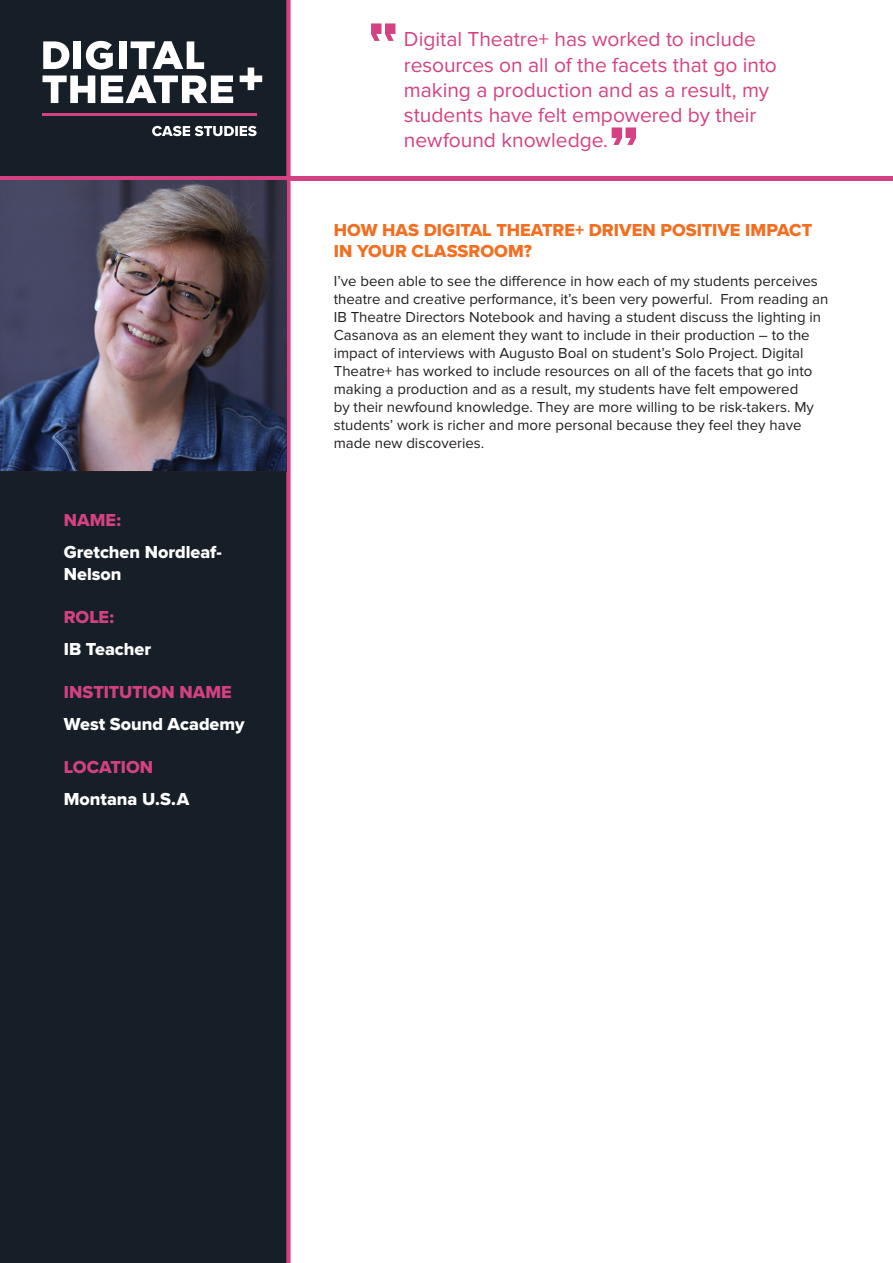
<style>
.page{position:relative;width:893px;height:1263px;background:#fff}
.page>*{position:absolute;margin:0;border:0;box-sizing:border-box;transform-origin:0 0}
.t1{font:21px/25.2px "Proxima Nova";letter-spacing:-.005em;color:#d44182}
.Body{font:18px/21.6px "Proxima Nova Extrabld";color:#fff}
.t2{font:18px/21.6px "Proxima Nova Extrabld";color:#f36e21}
.t3{font:18px "Proxima Nova Extrabld";color:#d44182}
.t4{font:18px "Proxima Nova Extrabld";color:#d44282}
.Body-2{font:15px/18px "Proxima Nova";color:#231f20}
</style>
<div class="page">
<div style="left:0;top:0;width:291px;height:1263px;background:#161f28"></div>
<svg style="left:152px;top:126px;width:105px;height:10px"></svg>
<svg style="left:43px;top:41px;width:190px;height:62px"></svg>
<svg style="left:240px;top:68px;width:22px;height:22px"></svg>
<hr style="left:43px;top:113px;width:214px;height:2px;background:#d44182">
<hr style="left:0;top:177px;width:893px;height:4px;background:#d44182">
<svg style="left:371px;top:23px;width:24px;height:18px"></svg>
<svg style="left:612px;top:127px;width:24px;height:18px"></svg>
<img style="left:0;top:181px;width:286px;height:290px">
<h1 class="t4" style="left:64px;top:507px;width:59px">NAME:</h1>
<p class="Body" style="left:64px;top:541px;width:160px">Gretchen Nordleaf-<br>Nelson</p>
<h1 class="t4" style="left:64px;top:603px;width:52px">ROLE:</h1>
<p class="Body" style="left:64px;top:638px;width:89px">IB Teacher</p>
<h1 class="t3" style="left:64px;top:678px;width:170px">INSTITUTION NAME</h1>
<p class="Body" style="left:64px;top:713px;width:182px">West Sound Academy</p>
<h1 class="t3" style="left:64px;top:753px;width:91px">LOCATION</h1>
<p class="Body" style="left:64px;top:788px;width:127px">Montana U.S.A</p>
<p class="t1" style="left:404px;top:27px;width:374px">Digital Theatre+ has worked to include resources on all of the facets that go into making a production and as a result, my students have felt empowered by their newfound knowledge.</p>
<h1 class="t2" style="left:334px;top:218px;width:480px">HOW HAS DIGITAL THEATRE+ DRIVEN POSITIVE IMPACT<br>IN YOUR CLASSROOM?</h1>
<p class="Body-2" style="left:334px;top:272px;width:496px">I’ve been able to see the difference in how each of my students perceives theatre and creative performance, it’s been very powerful. From reading an IB Theatre Directors Notebook and having a student discuss the lighting in Casanova as an element they want to include in their production – to the impact of interviews with Augusto Boal on student’s Solo Project. Digital Theatre+ has worked to include resources on all of the facets that go into making a production and as a result, my students have felt empowered<br>by their newfound knowledge. They are more willing to be risk-takers. My students’ work is richer and more personal because they feel they have made new discoveries.</p>
</div>
